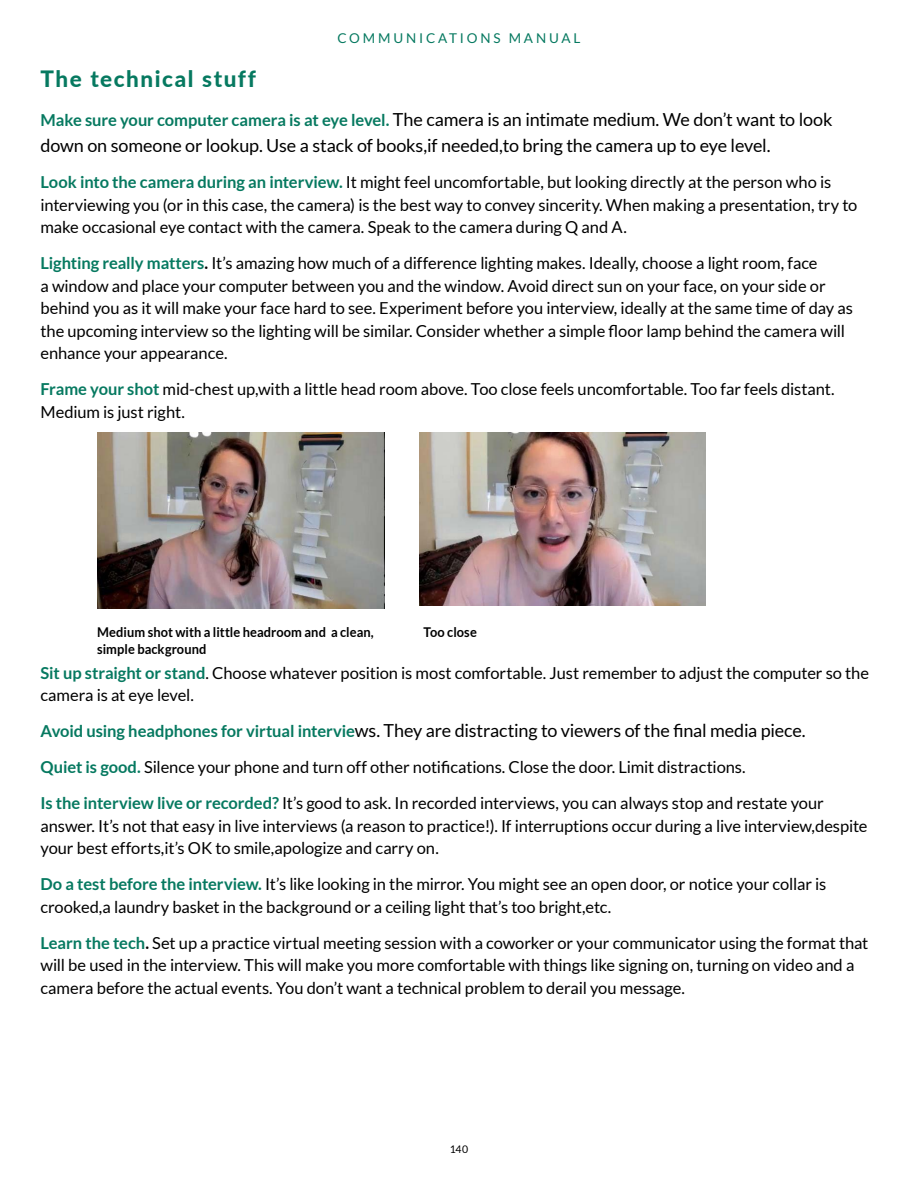
<style>
.page{position:relative;width:918px;height:1188px;background:#fff}
.page>*{position:absolute;margin:0;border:0;box-sizing:border-box;transform-origin:0 0}
.Heading_1{font:800 22.5px "Lato";letter-spacing:.065em;color:#067960}
.Body_Copy{font:18px/25.7px "Lato";letter-spacing:-.01em;color:#000}
.Body_Copy-2{font:16.5px/22.5px "Lato";letter-spacing:-.005em;color:#000}
.Photo_caption{font:700 13.5px/17px "Lato";letter-spacing:.005em;color:#000;scale:.95 1}
.t1{font:13.5px "Lato";letter-spacing:.21em;color:#067960}
.t2{font:10.5px "Lato";color:#000}
.s1{font-weight:700;font-size:16.5px;color:#067960}
.s2{font-weight:700;color:#067960}
.s3{font-weight:700}
</style>
<div class="page">
<img style="left:97px;top:432px;width:288px;height:177px">
<img style="left:419px;top:432px;width:287px;height:173px">
<p class="t1" style="left:337px;top:31px;width:244px">COMMUNICATIONS MANUAL</p>
<h3 class="Heading_1" style="left:40px;top:62px;width:217px">The technical stuff</h3>
<p class="Body_Copy" style="left:40px;top:107px;width:794px"><span class="s1">Make sure your computer camera is at eye level.</span> The camera is an intimate medium. We don’t want to look down on someone or lookup. Use a stack of books,if needed,to bring the camera up to eye level.</p>
<p class="Body_Copy-2" style="left:40px;top:171px;width:818px"><span class="s2">Look into the camera during an interview.</span> It might feel uncomfortable, but looking directly at the person who is interviewing you (or in this case, the camera) is the best way to convey sincerity. When making a presentation, try to make occasional eye contact with the camera. Speak to the camera during Q and A.</p>
<p class="Body_Copy-2" style="left:40px;top:252px;width:814px"><span class="s2">Lighting really matters</span><span class="s3">.</span> It’s amazing how much of a difference lighting makes. Ideally, choose a light room, face<br>a window and place your computer between you and the window. Avoid direct sun on your face, on your side or behind you as it will make your face hard to see. Experiment before you interview, ideally at the same time of day as the upcoming interview so the lighting will be similar. Consider whether a simple floor lamp behind the camera will enhance your appearance.</p>
<p class="Body_Copy-2" style="left:40px;top:378px;width:794px"><span class="s2">Frame your shot</span> mid-chest up,with a little head room above. Too close feels uncomfortable. Too far feels distant.<br>Medium is just right.</p>
<p class="Photo_caption" style="left:97px;top:624px;width:293px">Medium shot with a little headroom and a clean, simple background</p>
<p class="Photo_caption" style="left:423px;top:624px;width:58px">Too close</p>
<p class="Body_Copy-2" style="left:40px;top:661px;width:830px"><span class="s2">Sit up straight or stand</span>. Choose whatever position is most comfortable. Just remember to adjust the computer so the camera is at eye level.</p>
<p class="Body_Copy" style="left:40px;top:718px;width:767px"><span class="s1">Avoid using headphones for virtual intervie</span>ws. They are distracting to viewers of the final media piece.</p>
<p class="Body_Copy-2" style="left:40px;top:756px;width:707px"><span class="s2">Quiet is good.</span> Silence your phone and turn off other notifications. Close the door. Limit distractions.</p>
<p class="Body_Copy-2" style="left:40px;top:792px;width:829px"><span class="s2">Is the interview live or recorded?</span> It’s good to ask. In recorded interviews, you can always stop and restate your answer. It’s not that easy in live interviews (a reason to practice!). If interruptions occur during a live interview,despite your best efforts,it’s OK to smile,apologize and carry on.</p>
<p class="Body_Copy-2" style="left:40px;top:873px;width:787px"><span class="s2">Do a test before the interview.</span> It’s like looking in the mirror. You might see an open door, or notice your collar is crooked,a laundry basket in the background or a ceiling light that’s too bright,etc.</p>
<p class="Body_Copy-2" style="left:40px;top:931px;width:829px"><span class="s2">Learn the tech</span><span class="s3">.</span> Set up a practice virtual meeting session with a coworker or your communicator using the format that will be used in the interview. This will make you more comfortable with things like signing on, turning on video and a camera before the actual events. You don’t want a technical problem to derail you message.</p>
<p class="t2" style="left:450px;top:1143px;width:20px">140</p>
</div>
